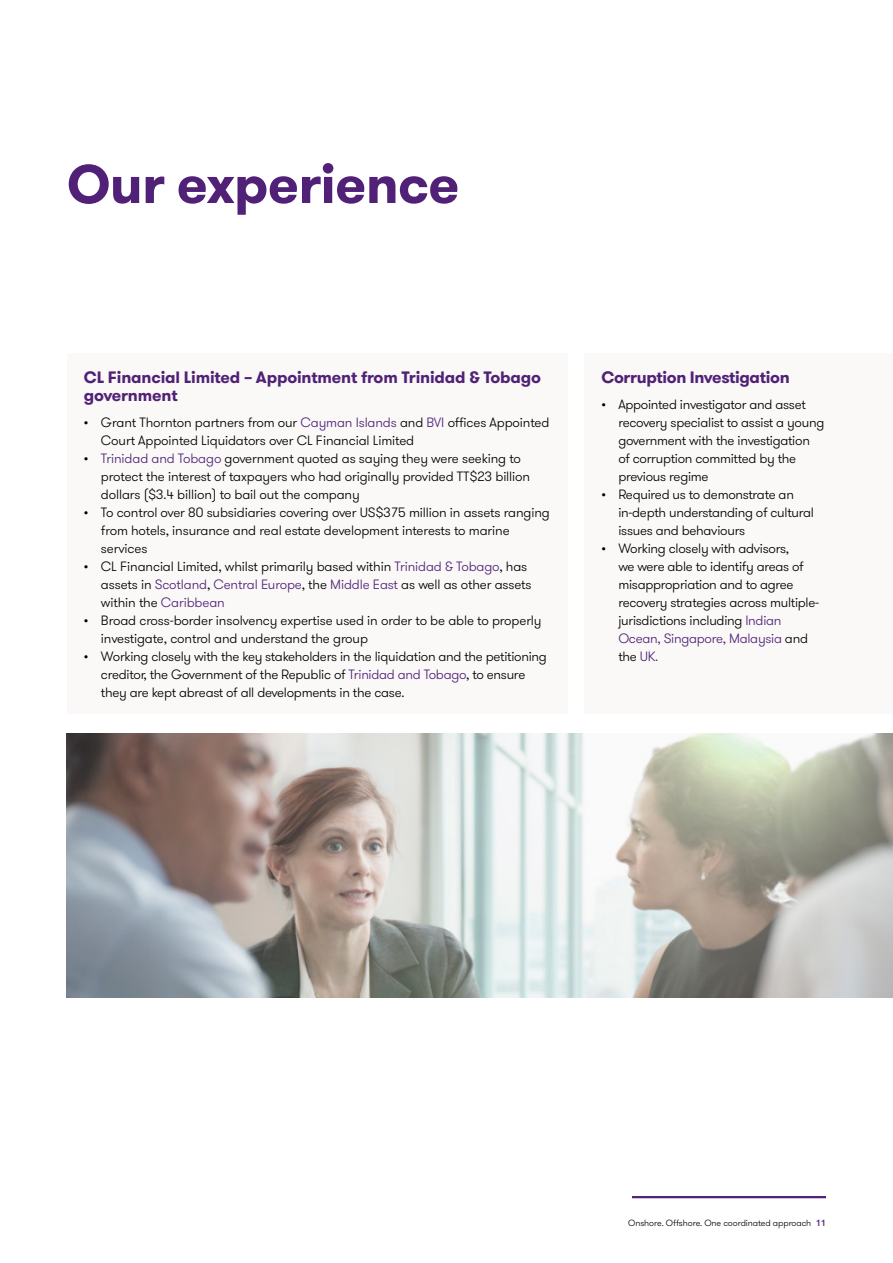
<style>
.page{position:relative;width:893px;height:1263px;background:#fff}
.page>*{position:absolute;margin:0;border:0;box-sizing:border-box;transform-origin:0 0}
.t1{font:700 54px "GT Walsheim Pro";letter-spacing:-.01em;color:#512178}
.t2{font:700 16.5px/18px "GT Walsheim Pro";letter-spacing:-.01em;color:#512178}
.t3{font:300 13.5px/18px "GT Walsheim Pro";letter-spacing:-.02em;color:#000}
.t4{font:300 9px "GT Walsheim Pro";letter-spacing:-.01em;color:#000}
.s1{color:#512178}
.s2{font-weight:500;color:#512178}
</style>
<div class="page">
<div style="left:67px;top:353px;width:500px;height:361px;background:#faf9f7"></div>
<div style="left:584px;top:353px;width:309px;height:361px;background:#faf9f7"></div>
<img style="left:67px;top:733px;width:826px;height:265px">
<hr style="left:632px;top:1196px;width:194px;height:2px;background:#512178">
<h1 class="t1" style="left:67px;top:149px;width:394px">Our experience</h1>
<p class="t2" style="left:84px;top:368px;width:458px">CL Financial Limited – Appointment from Trinidad &amp; Tobago government</p>
<p class="t3" style="left:101px;top:414px;width:450px;text-indent:-17px">• Grant Thornton partners from our <span class="s1">Cayman Islands</span> and <span class="s1">BVI</span> offices Appointed<br>Court Appointed Liquidators over CL Financial Limited</p>
<p class="t3" style="left:101px;top:450px;width:431px;text-indent:-17px">• <span class="s1">Trinidad and Tobago</span> government quoted as saying they were seeking to protect the interest of taxpayers who had originally provided TT$23 billion dollars ($3.4 billion) to bail out the company</p>
<p class="t3" style="left:101px;top:504px;width:450px;text-indent:-17px">• To control over 80 subsidiaries covering over US$375 million in assets ranging from hotels, insurance and real estate development interests to marine services</p>
<p class="t3" style="left:101px;top:558px;width:432px;text-indent:-17px">• CL Financial Limited, whilst primarily based within <span class="s1">Trinidad &amp; Tobago</span>, has assets in <span class="s1">Scotland</span>, <span class="s1">Central Europe</span>, the <span class="s1">Middle East</span> as well as other assets within the <span class="s1">Caribbean</span></p>
<p class="t3" style="left:101px;top:612px;width:442px;text-indent:-17px">• Broad cross-border insolvency expertise used in order to be able to properly investigate, control and understand the group</p>
<p class="t3" style="left:101px;top:648px;width:447px;text-indent:-17px">• Working closely with the key stakeholders in the liquidation and the petitioning creditor, the Government of the Republic of <span class="s1">Trinidad and Tobago</span>, to ensure they are kept abreast of all developments in the case.</p>
<p class="t2" style="left:601px;top:368px;width:190px">Corruption Investigation</p>
<p class="t3" style="left:618px;top:396px;width:207px;text-indent:-17px">• Appointed investigator and asset recovery specialist to assist a young government with the investigation of corruption committed by the previous regime</p>
<p class="t3" style="left:618px;top:486px;width:197px;text-indent:-17px">• Required us to demonstrate an in-depth understanding of cultural issues and behaviours</p>
<p class="t3" style="left:618px;top:540px;width:202px;text-indent:-17px">• Working closely with advisors,<br>we were able to identify areas of misappropriation and to agree recovery strategies across multiple&shy;jurisdictions including <span class="s1">Indian<br>Ocean, Singapore, Malaysia</span> and the <span class="s1">UK.</span></p>
<p class="t4" style="left:628px;top:1217px;width:199px">Onshore. Offshore. One coordinated approach <span class="s2">11</span></p>
</div>
